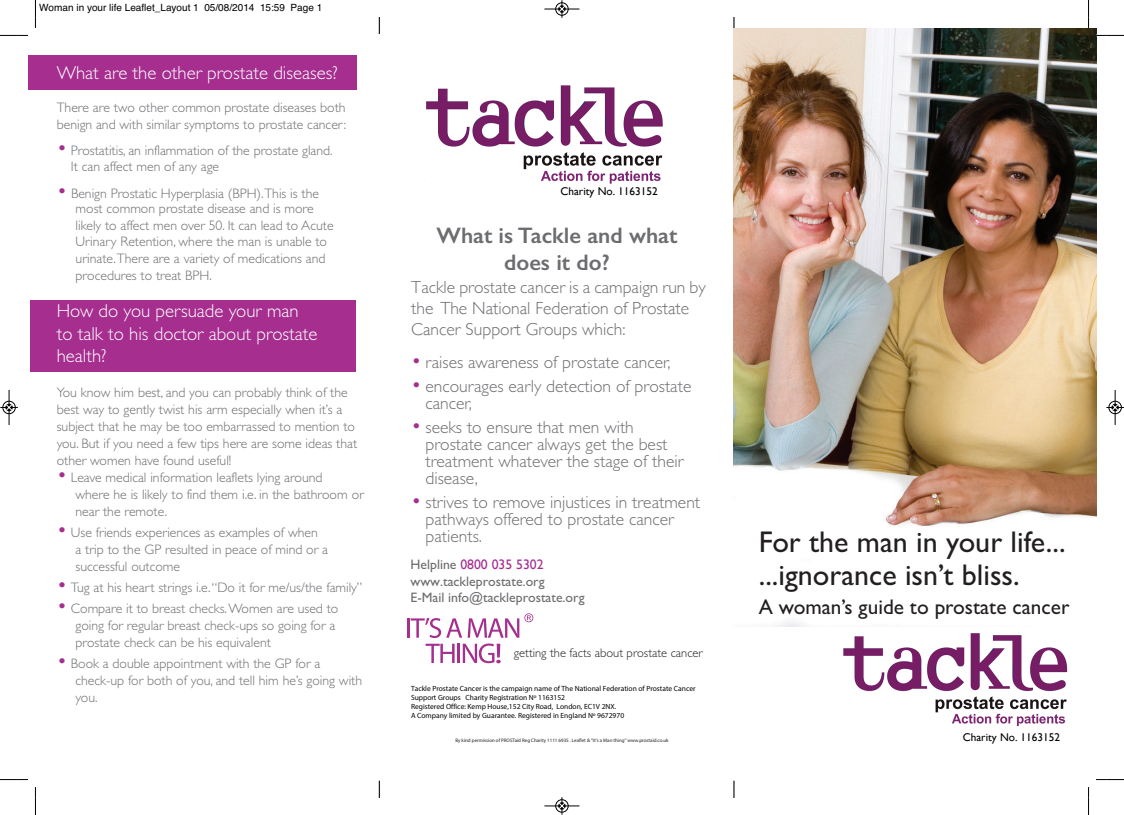
<style>
.page{position:relative;width:1124px;height:815px;background:#fff}
.page>*{position:absolute;margin:0;border:0;box-sizing:border-box;transform-origin:0 0}
.t1{font:30px/32.5px "Gill Sans";color:#231f20}
.t2{font:600 22.5px/27px "Gill Sans";color:#6c6d70;text-align:center}
.t3{font:21.25px "Gill Sans";color:#231f20}
.t4{font:300 18.75px/22.5px "Gill Sans";color:#fff}
.t5{font:300 17.5px/16.9px "Gill Sans";color:#6c6d70}
.t6{font:300 13.75px/16.9px "Gill Sans";color:#6c6d70}
.t7{font:13.75px/16.5px "Gill Sans";color:#6c6d70}
.t8{font:300 12.5px "Gill Sans";color:#231f20}
.t9{font:11.25px "Gill Sans";color:#000}
.t10{font:10px "Helvetica";color:#000}
.t11{font:7.5px/9px "Myriad Pro";color:#000}
.t12{font:5px "Myriad Pro";color:#231f20}
.s1{font-size:21.25px;color:#a52e8f}
.s2{color:#a52e8f}
</style>
<div class="page">
<svg style="left:379px;top:18px;width:1px;height:16px"></svg>
<svg style="left:379px;top:781px;width:1px;height:16px"></svg>
<svg style="left:733px;top:781px;width:1px;height:16px"></svg>
<img style="left:733px;top:28px;width:363px;height:599px">
<div style="left:28px;top:55px;width:329px;height:35px;background:#a52e8f"></div>
<div style="left:30px;top:300px;width:325px;height:72px;background:#a52e8f"></div>
<img style="left:425px;top:85px;width:238px;height:99px">
<hr style="left:407px;top:618px;width:3px;height:20px;background:#a52e8f">
<svg style="left:410px;top:613px;width:123px;height:50px"></svg>
<img style="left:842px;top:633px;width:226px;height:94px">
<svg style="left:35px;top:0;width:1px;height:28px"></svg>
<svg style="left:0;top:35px;width:28px;height:1px"></svg>
<svg style="left:1088px;top:0;width:1px;height:28px"></svg>
<svg style="left:1095px;top:35px;width:28px;height:1px"></svg>
<svg style="left:35px;top:787px;width:1px;height:28px"></svg>
<svg style="left:0;top:779px;width:28px;height:1px"></svg>
<svg style="left:1088px;top:787px;width:1px;height:28px"></svg>
<svg style="left:1096px;top:779px;width:27px;height:1px"></svg>
<div style="left:555px;top:2px;width:13px;height:14px;border:1px solid #fff;border-radius:50%"></div>
<hr style="left:544px;top:9px;width:35px;height:1px;background:#000">
<div style="left:555px;top:3px;width:13px;height:12px;border:1px solid #000;border-radius:50%"></div>
<svg style="left:558px;top:0;width:7px;height:18px"></svg>
<div style="left:555px;top:799px;width:13px;height:14px;border:1px solid #fff;border-radius:50%"></div>
<hr style="left:544px;top:806px;width:35px;height:1px;background:#000">
<div style="left:555px;top:799px;width:13px;height:13px;border:1px solid #000;border-radius:50%"></div>
<svg style="left:558px;top:797px;width:7px;height:18px"></svg>
<div style="left:2px;top:401px;width:14px;height:13px;border:1px solid #fff;border-radius:50%"></div>
<hr style="left:9px;top:390px;width:1px;height:35px;background:#000">
<div style="left:3px;top:401px;width:12px;height:13px;border:1px solid #000;border-radius:50%"></div>
<svg style="left:0;top:404px;width:18px;height:7px"></svg>
<hr style="left:1114px;top:390px;width:1px;height:35px;background:#000">
<div style="left:1108px;top:401px;width:13px;height:13px;border:1px solid #000;border-radius:50%"></div>
<svg style="left:1106px;top:404px;width:17px;height:7px"></svg>
<p class="t10" style="left:39px;top:2px;width:284px">Woman in your life Leaflet_Layout 1 05/08/2014 15:59 Page 1</p>
<h3 class="t4" style="left:57px;top:61px;width:282px">What are the other prostate diseases?</h3>
<p class="t6" style="left:57px;top:99px;width:291px">There are two other common prostate diseases both benign and with similar symptoms to prostate cancer:</p>
<p class="t6" style="left:71px;top:142px;width:263px;line-height:16.2px;text-indent:-14px"><span class="s1">•</span> Prostatitis, an inflammation of the prostate gland.<br>It can affect men of any age</p>
<p class="t6" style="left:76px;top:186px;width:245px;line-height:14.4px;text-indent:-19px"><span class="s1">•</span> Benign Prostatic Hyperplasia (BPH).This is the most common prostate disease and is more</p>
<p class="t6" style="left:76px;top:216px;width:259px">likely to affect men over 50. It can lead to Acute Urinary Retention, where the man is unable to urinate.There are a variety of medications and procedures to treat BPH.</p>
<h3 class="t4" style="left:57px;top:300px;width:262px">How do you persuade your man to talk to his doctor about prostate health?</h3>
<p class="t6" style="left:57px;top:384px;width:302px">You know him best, and you can probably think of the best way to gently twist his arm especially when it’s a subject that he may be too embarrassed to mention to you. But if you need a few tips here are some ideas that other women have found useful!</p>
<p class="t6" style="left:75px;top:469px;width:290px;text-indent:-19px"><span class="s1">•</span> Leave medical information leaflets lying around<br>where he is likely to find them i.e. in the bathroom or near the remote.</p>
<p class="t6" style="left:75px;top:524px;width:254px;text-indent:-19px"><span class="s1">•</span> Use friends experiences as examples of when<br>a trip to the GP resulted in peace of mind or a successful outcome</p>
<p class="t6" style="left:57px;top:579px;width:307px"><span class="s1">•</span> Tug at his heart strings i.e. “Do it for me/us/the family”</p>
<p class="t6" style="left:75px;top:600px;width:264px;text-indent:-19px"><span class="s1">•</span> Compare it to breast checks. Women are used to going for regular breast check-ups so going for a prostate check can be his equivalent</p>
<p class="t6" style="left:75px;top:655px;width:288px;text-indent:-19px"><span class="s1">•</span> Book a double appointment with the GP for a check-up for both of you, and tell him he’s going with you.</p>
<p class="t9" style="left:560px;top:184px;width:99px">Charity No. 1163152</p>
<h2 class="t2" style="left:436px;top:221px;width:242px">What is Tackle and what does it do?</h2>
<p class="t5" style="left:411px;top:277px;width:296px;line-height:20.9px">Tackle prostate cancer is a campaign run by the The National Federation of Prostate<br>Cancer Support Groups which:</p>
<p class="t5" style="left:411px;top:353px;width:260px"><span class="s1">•</span> raises awareness of prostate cancer,</p>
<p class="t5" style="left:425px;top:377px;width:267px;text-indent:-14px"><span class="s1">•</span> encourages early detection of prostate cancer,</p>
<p class="t5" style="left:425px;top:419px;width:259px;text-indent:-14px"><span class="s1">•</span> seeks to ensure that men with prostate cancer always get the best treatment whatever the stage of their disease,</p>
<p class="t5" style="left:425px;top:494px;width:276px;text-indent:-14px"><span class="s1">•</span> strives to remove injustices in treatment pathways offered to prostate cancer patients.</p>
<p class="t7" style="left:410px;top:556px;width:175px">Helpline <span class="s2">0800 035 5302 </span>www.tackleprostate.org<br>E-Mail info@tackleprostate.org</p>
<p class="t8" style="left:514px;top:645px;width:190px">getting the facts about prostate cancer</p>
<p class="t11" style="left:411px;top:684px;width:286px">Tackle Prostate Cancer is the campaign name of The National Federation of Prostate Cancer Support Groups Charity Registration Nº 1163152<br>Registered Office: Kemp House,152 City Road, London, EC1V 2NX.<br>A Company limited by Guarantee. Registered in England Nº 9672970</p>
<p class="t12" style="left:455px;top:738px;width:215px">By kind permission of PROSTaid Reg Charity 1111 6935 . Leaflet &amp; "It's a Man thing" www.prostaid.co.uk</p>
<h1 class="t1" style="left:758px;top:526px;width:308px">For the man in your life... ...ignorance isn’t bliss.</h1>
<h3 class="t3" style="left:758px;top:594px;width:312px">A woman’s guide to prostate cancer</h3>
<p class="t9" style="left:962px;top:731px;width:99px">Charity No. 1163152</p>
</div>
